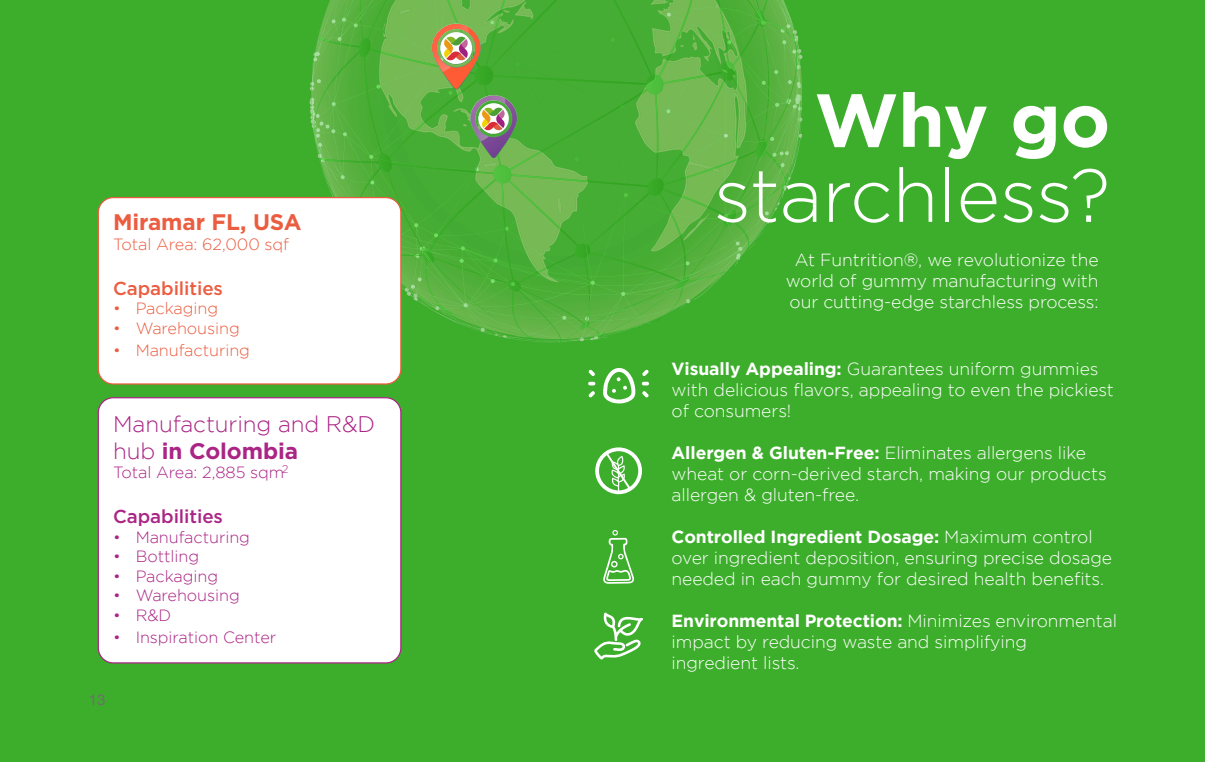
<style>
.page{position:relative;width:1205px;height:762px;background:#3dae2b}
.page>*{position:absolute;margin:0;border:0;box-sizing:border-box;transform-origin:0 0}
.t1{font:300 75px "Gotham";letter-spacing:-.005em;color:#fff}
.t2{font:700 75px "Gotham";color:#fff}
.t3{font:300 22.5px/27px "Gotham";letter-spacing:-.005em;color:#aa2585}
.t4{font:700 22.5px "Gotham";letter-spacing:-.005em;color:#eb5d40}
.t5{font:500 18.75px "Gotham";letter-spacing:-.005em;color:#eb5d40}
.t6{font:500 18.75px "Gotham";letter-spacing:-.005em;color:#aa2585}
.t7{font:300 17.5px/21px "Gotham";letter-spacing:-.005em;color:#fff}
.t8{font:300 16.25px "Gotham";letter-spacing:-.005em;color:#aa2585}
.t9{font:300 16.25px "Gotham";letter-spacing:-.005em;color:#eb5d40}
.t10{font:15px "Helvetica Neue";color:#706f6f}
.t11{font:300 11.25px "Gotham";color:#aa2585}
.s1{font-weight:700}
</style>
<div class="page">
<img style="left:800px;top:86px;width:1px;height:54px">
<svg style="left:314px;top:0;width:486px;height:343px"></svg>
<div style="left:98px;top:198px;width:303px;height:186px;background:#fff;border-radius:15px"></div>
<div style="left:98px;top:197px;width:303px;height:188px;border:1px solid #eb5d40;border-radius:15px"></div>
<div style="left:98px;top:398px;width:303px;height:265px;background:#fff;border-radius:15px"></div>
<div style="left:98px;top:397px;width:303px;height:266px;border:1px solid #aa2585;border-radius:15px"></div>
<svg style="left:595px;top:447px;width:47px;height:47px"></svg>
<svg style="left:603px;top:530px;width:31px;height:54px"></svg>
<svg style="left:603px;top:368px;width:32px;height:36px"></svg>
<svg style="left:588px;top:382px;width:7px;height:3px"></svg>
<svg style="left:588px;top:370px;width:7px;height:6px"></svg>
<svg style="left:642px;top:370px;width:6px;height:6px"></svg>
<svg style="left:588px;top:391px;width:7px;height:7px"></svg>
<svg style="left:642px;top:391px;width:6px;height:6px"></svg>
<svg style="left:642px;top:382px;width:7px;height:3px"></svg>
<svg style="left:594px;top:612px;width:49px;height:47px"></svg>
<p class="t4" style="left:113px;top:209px;width:190px">Miramar FL, USA</p>
<p class="t9" style="left:113px;top:235px;width:177px">Total Area: 62,000 sqf</p>
<p class="t5" style="left:113px;top:276px;width:111px">Capabilities</p>
<p class="t9" style="left:113px;top:299px;width:106px">• Packaging</p>
<p class="t9" style="left:113px;top:319px;width:128px">• Warehousing</p>
<p class="t9" style="left:113px;top:341px;width:138px">• Manufacturing</p>
<p class="t3" style="left:113px;top:410px;width:263px">Manufacturing and R&amp;D hub <span class="s1">in Colombia</span></p>
<p class="t8" style="left:113px;top:464px;width:173px">Total Area: 2,885 sqm</p>
<p class="t6" style="left:113px;top:504px;width:111px">Capabilities</p>
<p class="t8" style="left:113px;top:528px;width:138px">• Manufacturing</p>
<p class="t8" style="left:113px;top:548px;width:87px">• Bottling</p>
<p class="t8" style="left:113px;top:567px;width:106px">• Packaging</p>
<p class="t8" style="left:113px;top:587px;width:128px">• Warehousing</p>
<p class="t8" style="left:113px;top:606px;width:60px">• R&amp;D</p>
<p class="t8" style="left:113px;top:629px;width:165px">• Inspiration Center</p>
<p class="t11" style="left:282px;top:463px;width:8px">2</p>
<p class="t10" style="left:89px;top:689px;width:18px">13</p>
<h1 class="t2" style="left:814px;top:77px;width:297px">Why go</h1>
<h1 class="t1" style="left:714px;top:154px;width:398px">starchless?</h1>
<p class="t7" style="left:786px;top:249px;width:314px;text-align:center">At Funtrition®, we revolutionize the world of gummy manufacturing with our cutting-edge starchless process:</p>
<p class="t7" style="left:671px;top:358px;width:444px"><span class="s1">Visually Appealing:</span> Guarantees uniform gummies with delicious flavors, appealing to even the pickiest of consumers!</p>
<p class="t7" style="left:671px;top:442px;width:437px"><span class="s1">Allergen &amp; Gluten-Free:</span> Eliminates allergens like wheat or corn-derived starch, making our products allergen &amp; gluten-free.</p>
<p class="t7" style="left:671px;top:526px;width:442px"><span class="s1">Controlled Ingredient Dosage:</span> Maximum control over ingredient deposition, ensuring precise dosage needed in each gummy for desired health benefits.</p>
<p class="t7" style="left:671px;top:610px;width:447px"><span class="s1">Environmental Protection:</span> Minimizes environmental impact by reducing waste and simplifying ingredient lists.</p>
</div>
